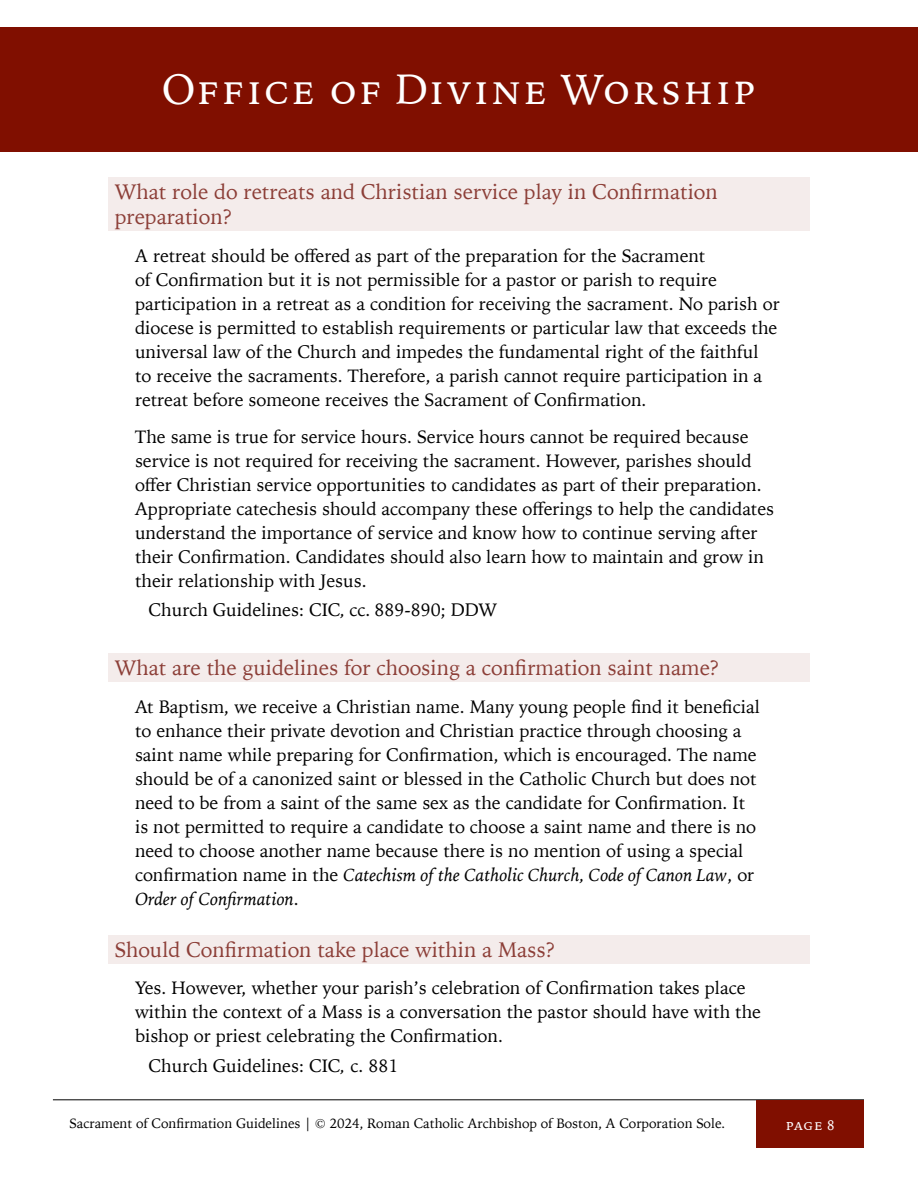
<style>
.page{position:relative;width:918px;height:1188px;background:#fff}
.page>*{position:absolute;margin:0;border:0;box-sizing:border-box;transform-origin:0 0}
.t1{font:42px "Iowan Old Style";letter-spacing:.01em;color:#fff}
.t2{font:21px/25.2px "Iowan Old Style";color:#8c3e37}
.t3{font:18px/24px "Iowan Old Style";color:#000}
.t4{font:15px "Iowan Old Style";color:#fff}
.t5{font:13.5px "Iowan Old Style";color:#000}
.s1{font-style:italic}
</style>
<div class="page">
<div style="left:0;top:27px;width:918px;height:125px;background:#800f00"></div>
<hr style="left:53px;top:1099px;width:811px;height:1px;background:#000">
<div style="left:756px;top:1101px;width:108px;height:47px;background:#800f00"></div>
<div style="left:108px;top:177px;width:702px;height:54px;background:#f4eceb"></div>
<div style="left:108px;top:654px;width:702px;height:28px;background:#f4eceb"></div>
<div style="left:108px;top:935px;width:702px;height:29px;background:#f4eceb"></div>
<h1 class="t1" style="left:162px;top:52px;width:596px">Office of Divine Worship</h1>
<p class="t2" style="left:115px;top:178px;width:605px">What role do retreats and Christian service play in Confirmation preparation?</p>
<p class="t3" style="left:135px;top:243px;width:646px">A retreat should be offered as part of the preparation for the Sacrament<br>of Confirmation but it is not permissible for a pastor or parish to require participation in a retreat as a condition for receiving the sacrament. No parish or diocese is permitted to establish requirements or particular law that exceeds the universal law of the Church and impedes the fundamental right of the faithful<br>to receive the sacraments. Therefore, a parish cannot require participation in a retreat before someone receives the Sacrament of Confirmation.</p>
<p class="t3" style="left:135px;top:424px;width:641px">The same is true for service hours. Service hours cannot be required because service is not required for receiving the sacrament. However, parishes should offer Christian service opportunities to candidates as part of their preparation.<br>Appropriate catechesis should accompany these offerings to help the candidates understand the importance of service and know how to continue serving after their Confirmation. Candidates should also learn how to maintain and grow in their relationship with Jesus.</p>
<p class="t3" style="left:148px;top:597px;width:350px">Church Guidelines: CIC<span class="s1">,</span> cc. 889-890; DDW</p>
<p class="t2" style="left:115px;top:654px;width:607px">What are the guidelines for choosing a confirmation saint name?</p>
<p class="t3" style="left:135px;top:694px;width:627px">At Baptism, we receive a Christian name. Many young people find it beneficial to enhance their private devotion and Christian practice through choosing a saint name while preparing for Confirmation, which is encouraged. The name should be of a canonized saint or blessed in the Catholic Church but does not need to be from a saint of the same sex as the candidate for Confirmation. It is not permitted to require a candidate to choose a saint name and there is no need to choose another name because there is no mention of using a special confirmation name in the <span class="s1">Catechism of the Catholic Church, Code of Canon Law</span>, or <span class="s1">Order of Confirmation</span>.</p>
<p class="t2" style="left:115px;top:936px;width:443px">Should Confirmation take place within a Mass?</p>
<p class="t3" style="left:135px;top:975px;width:628px">Yes. However, whether your parish’s celebration of Confirmation takes place within the context of a Mass is a conversation the pastor should have with the bishop or priest celebrating the Confirmation.</p>
<p class="t3" style="left:148px;top:1053px;width:252px">Church Guidelines: CIC<span class="s1">,</span> c. 881</p>
<p class="t5" style="left:70px;top:1111px;width:657px">Sacrament of Confirmation Guidelines | © 2024, Roman Catholic Archbishop of Boston, A Corporation Sole.</p>
<p class="t4" style="left:786px;top:1111px;width:50px">page 8</p>
</div>
